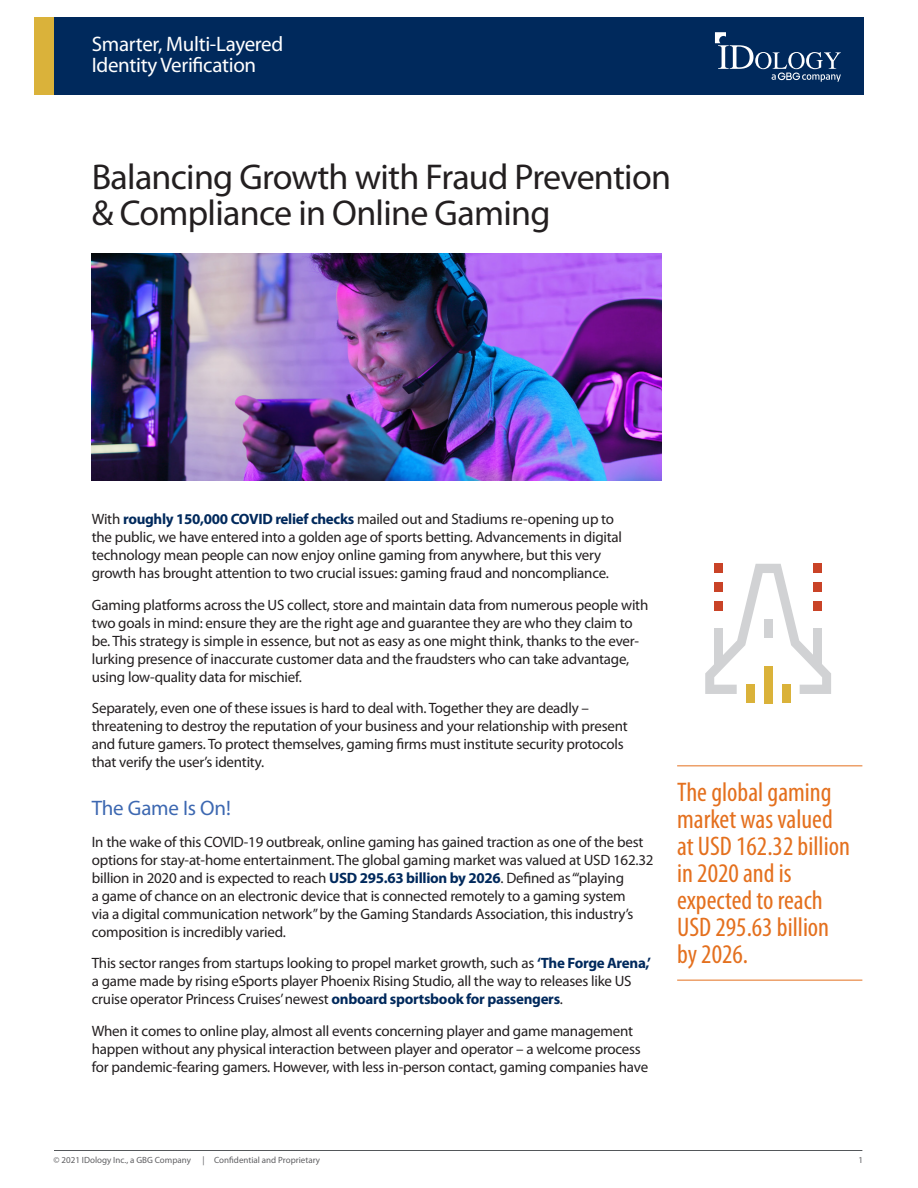
<style>
.page{position:relative;width:918px;height:1188px;background:#fff}
.page>*{position:absolute;margin:0;border:0;box-sizing:border-box;transform-origin:0 0}
.Cover_Head{font:36px/36px "Myriad Pro";letter-spacing:-.02em;color:#231f20}
.Callout{font:condensed 27px/27px "Myriad Pro";color:#e4701e}
.t1{font:21px/21px "Myriad Pro";letter-spacing:-.015em;color:#fff}
.Subhead_1_Blue{font:21px "Myriad Pro";letter-spacing:-.01em;color:#3d68b1}
.Body_Copy_Black{font:15px/18px "Myriad Pro";letter-spacing:-.015em;color:#231f20}
.t2{font:9px "Myriad Pro";color:#5f5f62}
.s1{font-weight:700;color:#00295c}
</style>
<div class="page">
<hr style="left:54px;top:1150px;width:808px;height:1px;background:#54575a">
<div style="left:54px;top:17px;width:810px;height:78px;background:#00295c"></div>
<div style="left:34px;top:17px;width:20px;height:78px;background:#dab23a"></div>
<svg style="left:715px;top:32px;width:126px;height:50px"></svg>
<hr style="left:677px;top:765px;width:185px;height:1px;background:#e4701e">
<hr style="left:677px;top:980px;width:185px;height:1px;background:#e4701e">
<img style="left:92px;top:253px;width:570px;height:227px">
<svg style="left:705px;top:564px;width:126px;height:130px"></svg>
<div style="left:782px;top:685px;width:9px;height:18px;background:#dab23a"></div>
<div style="left:746px;top:685px;width:9px;height:18px;background:#dab23a"></div>
<div style="left:764px;top:666px;width:9px;height:37px;background:#dab23a"></div>
<div style="left:714px;top:629px;width:9px;height:37px;background:#d1d2d4"></div>
<div style="left:813px;top:629px;width:9px;height:37px;background:#d1d2d4"></div>
<div style="left:813px;top:582px;width:9px;height:10px;background:#c94327"></div>
<div style="left:813px;top:601px;width:9px;height:9px;background:#c94327"></div>
<div style="left:813px;top:564px;width:9px;height:9px;background:#c94327"></div>
<div style="left:714px;top:582px;width:9px;height:10px;background:#c94327"></div>
<div style="left:714px;top:601px;width:9px;height:9px;background:#c94327"></div>
<div style="left:714px;top:564px;width:9px;height:9px;background:#c94327"></div>
<div style="left:764px;top:620px;width:9px;height:18px;background:#d1d2d4"></div>
<h3 class="t1" style="left:92px;top:33px;width:193px">Smarter, Multi-Layered<br>Identity Verification</h3>
<p class="Cover_Head" style="left:92px;top:158px;width:581px">Balancing Growth with Fraud Prevention &amp; Compliance in Online Gaming</p>
<p class="Body_Copy_Black" style="left:92px;top:510px;width:532px">With <span class="s1">roughly 150,000 COVID relief checks</span> mailed out and Stadiums re-opening up to the public, we have entered into a golden age of sports betting. Advancements in digital technology mean people can now enjoy online gaming from anywhere, but this very growth has brought attention to two crucial issues: gaming fraud and noncompliance.</p>
<p class="Body_Copy_Black" style="left:92px;top:595px;width:558px">Gaming platforms across the US collect, store and maintain data from numerous people with two goals in mind: ensure they are the right age and guarantee they are who they claim to be. This strategy is simple in essence, but not as easy as one might think, thanks to the ever&shy;lurking presence of inaccurate customer data and the fraudsters who can take advantage, using low-quality data for mischief.</p>
<p class="Body_Copy_Black" style="left:92px;top:699px;width:537px">Separately, even one of these issues is hard to deal with. Together they are deadly – threatening to destroy the reputation of your business and your relationship with present and future gamers. To protect themselves, gaming firms must institute security protocols that verify the user’s identity.</p>
<p class="Subhead_1_Blue" style="left:92px;top:795px;width:141px">The Game Is On!</p>
<p class="Body_Copy_Black" style="left:92px;top:832px;width:563px">In the wake of this COVID-19 outbreak, online gaming has gained traction as one of the best options for stay-at-home entertainment. The global gaming market was valued at USD 162.32 billion in 2020 and is expected to reach <span class="s1">USD 295.63 billion by 2026</span>. Defined as “‘playing<br>a game of chance on an electronic device that is connected remotely to a gaming system<br>via a digital communication network” by the Gaming Standards Association, this industry’s composition is incredibly varied.</p>
<p class="Body_Copy_Black" style="left:92px;top:954px;width:561px">This sector ranges from startups looking to propel market growth, such as <span class="s1">‘The Forge Arena,’ </span>a game made by rising eSports player Phoenix Rising Studio, all the way to releases like US cruise operator Princess Cruises’ newest <span class="s1">onboard sportsbook for passengers</span>.</p>
<p class="Body_Copy_Black" style="left:92px;top:1021px;width:558px">When it comes to online play, almost all events concerning player and game management happen without any physical interaction between player and operator – a welcome process for pandemic-fearing gamers. However, with less in-person contact, gaming companies have</p>
<p class="Callout" style="left:677px;top:778px;width:174px">The global gaming market was valued at USD 162.32 billion in 2020 and is expected to reach<br>USD 295.63 billion by 2026.</p>
<p class="t2" style="left:54px;top:1155px;width:139px">© 2021 IDology Inc., a GBG Company</p>
<p class="t2" style="left:202px;top:1155px;width:119px">| Confidential and Proprietary</p>
<p class="t2" style="left:858px;top:1155px;width:6px">1</p>
</div>
